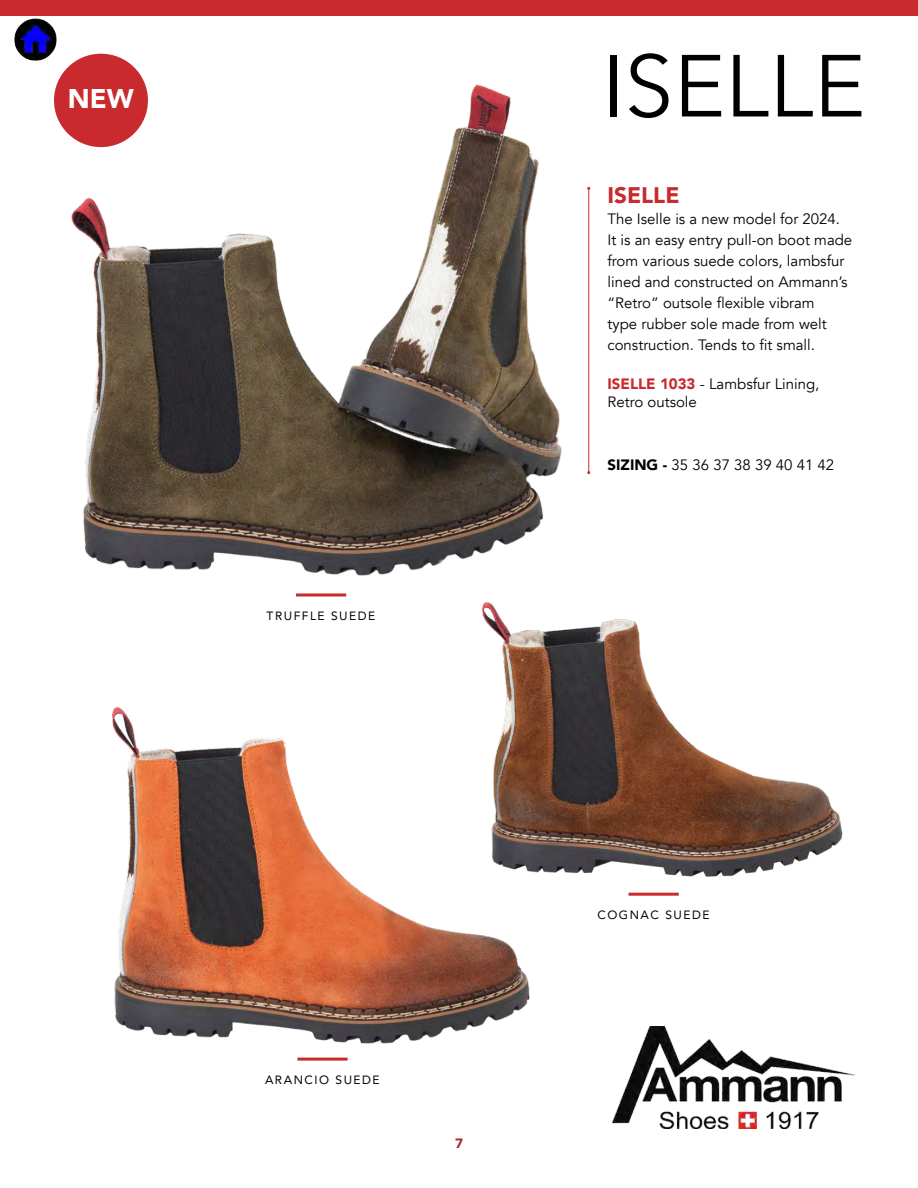
<style>
.page{position:relative;width:918px;height:1188px;background:#fff}
.page>*{position:absolute;margin:0;border:0;box-sizing:border-box;transform-origin:0 0}
.Boot_Line_Main_Title_White_Flush_Right{font:87px "Avenir Next";color:#000}
.t1{font:900 27px "Avenir";color:#fff}
.Boot_Line_Subtitle_before_copy_red{font:900 22.5px "Avenir";color:#c82a2d}
.Boot_Line_main_description{font:15px/21px "Avenir";color:#000}
.Boot_Line_stock_number_and_description{font:15px/18px "Avenir";color:#000}
.t2{font:900 13.5px "Avenir";color:#af262b}
.t3{font:12px "Avenir";letter-spacing:.125em;color:#000}
.s1{font-weight:900;color:#c82a2d}
.s2{font-weight:900}
</style>
<div class="page">
<img style="left:112px;top:707px;width:418px;height:351px">
<img style="left:54px;top:78px;width:508px;height:498px">
<img style="left:450px;top:601px;width:393px;height:286px">
<div style="left:54px;top:54px;width:94px;height:93px;background:#c82a2d;border-radius:50%"></div>
<hr style="left:629px;top:893px;width:50px;height:3px;background:#c82a2d">
<hr style="left:297px;top:1058px;width:51px;height:3px;background:#c82a2d">
<hr style="left:296px;top:593px;width:50px;height:3px;background:#c82a2d">
<div style="left:0;top:0;width:918px;height:15px;background:#c82a2d"></div>
<img style="left:613px;top:1027px;width:242px;height:101px">
<hr style="left:588px;top:188px;width:1px;height:285px;background:#c82a2d">
<img style="left:10px;top:15px;width:51px;height:46px">
<p class="t1" style="left:68px;top:76px;width:68px">NEW</p>
<p class="t3" style="left:267px;top:606px;width:110px">TRUFFLE SUEDE</p>
<p class="t3" style="left:265px;top:1070px;width:116px">ARANCIO SUEDE</p>
<p class="t2" style="left:455px;top:1132px;width:9px">7</p>
<p class="Boot_Line_Main_Title_White_Flush_Right" style="left:602px;top:13px;width:265px">ISELLE</p>
<p class="Boot_Line_Subtitle_before_copy_red" style="left:608px;top:175px;width:74px">ISELLE</p>
<p class="Boot_Line_main_description" style="left:608px;top:208px;width:246px">The Iselle is a new model for 2024.<br>It is an easy entry pull-on boot made from various suede colors, lambsfur lined and constructed on Ammann’s “Retro” outsole flexible vibram<br>type rubber sole made from welt construction. Tends to fit small.</p>
<p class="Boot_Line_stock_number_and_description" style="left:608px;top:375px;width:213px"><span class="s1">ISELLE 1033</span> - Lambsfur Lining,<br>Retro outsole</p>
<p class="Boot_Line_stock_number_and_description" style="left:608px;top:456px;width:228px"><span class="s2">SIZING -</span> 35 36 37 38 39 40 41 42</p>
<p class="t3" style="left:597px;top:905px;width:114px">COGNAC SUEDE</p>
</div>
